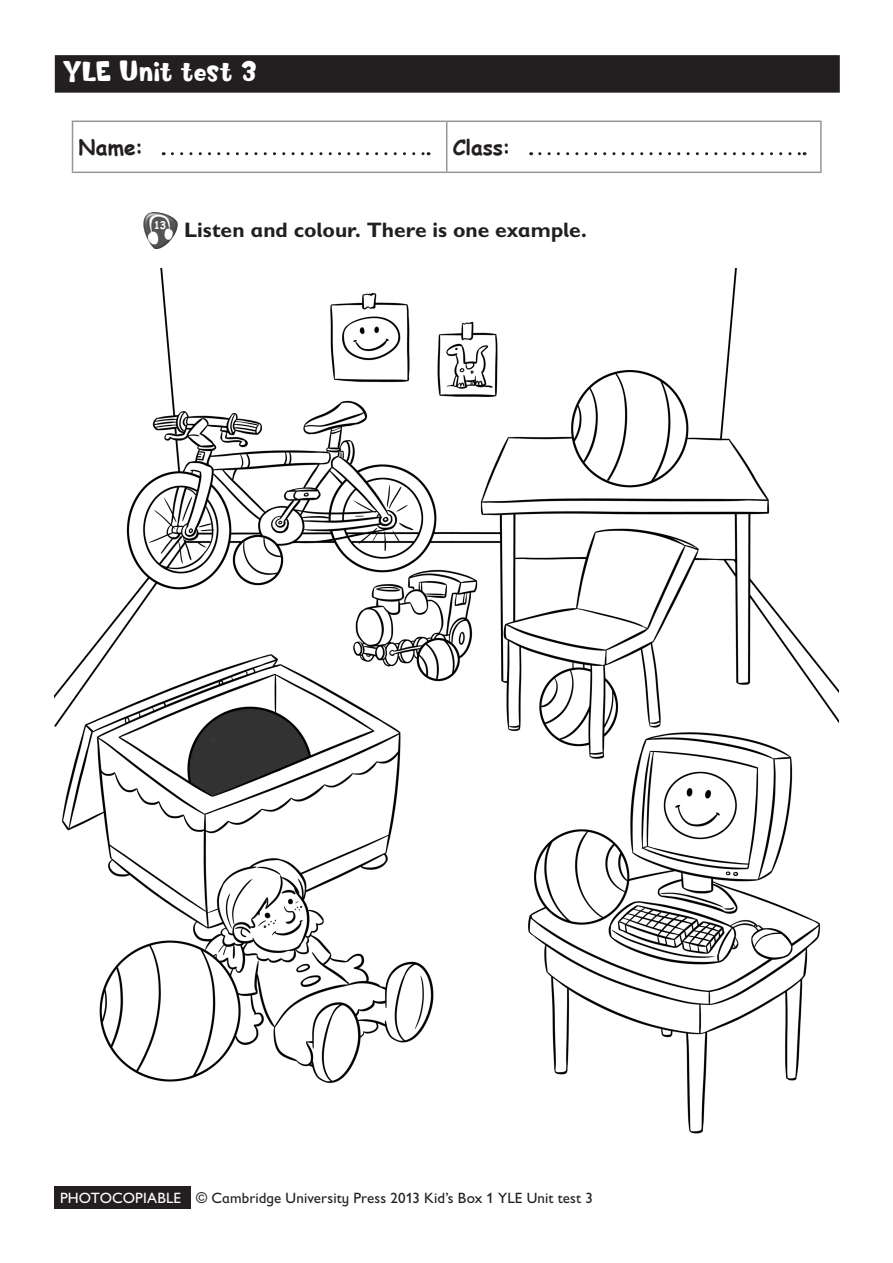
<style>
.page{position:relative;width:893px;height:1263px;background:#fff}
.page>*{position:absolute;margin:0;border:0;box-sizing:border-box;transform-origin:0 0}
.t1{font:27px "Softie";letter-spacing:-.01em;color:#fff}
.t2{font:700 21px "Gill Sans Infant Std";color:#231f20}
.t3{font:700 21px "Comic Sans MS";color:#231f20}
.t4{font:15px "Gill Sans Infant Std";letter-spacing:.01em;color:#231f20}
.t5{font:700 10.5px "Comic Sans MS";color:#fff}
.s1{color:#fff}
</style>
<div class="page">
<img style="left:143px;top:212px;width:35px;height:37px">
<img style="left:55px;top:269px;width:783px;height:865px">
<div style="left:55px;top:55px;width:785px;height:38px;background:#231f20"></div>
<div style="left:54px;top:1187px;width:136px;height:22px;background:#231f20"></div>
<hr style="left:72px;top:121px;width:375px;height:1px;background:#939598">
<hr style="left:72px;top:122px;width:1px;height:50px;background:#939598">
<hr style="left:447px;top:121px;width:375px;height:1px;background:#939598">
<hr style="left:446px;top:122px;width:1px;height:50px;background:#939598">
<hr style="left:820px;top:122px;width:2px;height:50px;background:#939598">
<hr style="left:72px;top:172px;width:375px;height:1px;background:#939598">
<hr style="left:447px;top:172px;width:375px;height:1px;background:#939598">
<svg style="left:172px;top:152px;width:257px;height:3px"></svg>
<svg style="left:540px;top:152px;width:265px;height:3px"></svg>
<h1 class="t1" style="left:63px;top:54px;width:196px">YLE Unit test 3</h1>
<h2 class="t3" style="left:79px;top:132px;width:66px">Name:</h2>
<h2 class="t3" style="left:453px;top:132px;width:60px">Class:</h2>
<p class="t5" style="left:154px;top:218px;width:14px">13</p>
<h2 class="t2" style="left:184px;top:218px;width:404px">Listen and colour. There is one example.</h2>
<p class="t4" style="left:60px;top:1189px;width:534px"><span class="s1">PHOTOCOPIABLE</span> © Cambridge University Press 2013 Kid’s Box 1 YLE Unit test 3</p>
</div>
